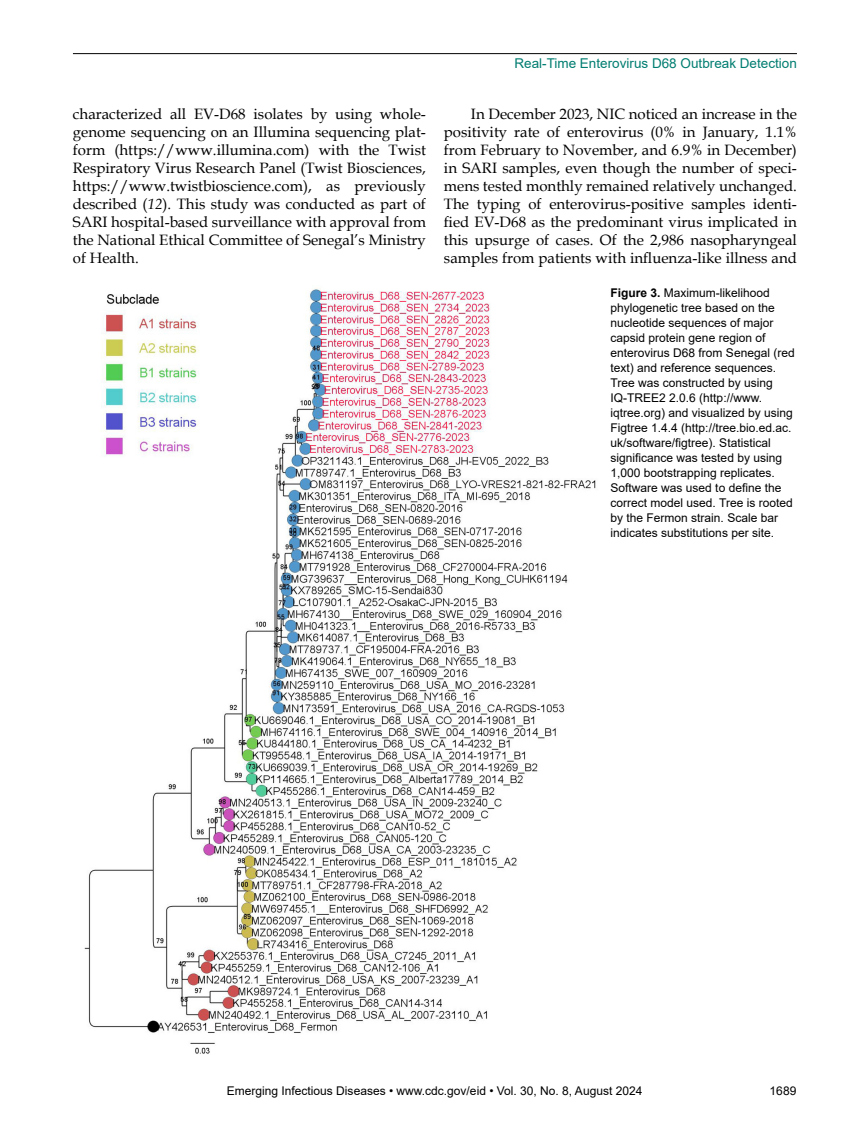
<style>
.page{position:relative;width:851px;height:1134px;background:#fff}
.page>*{position:absolute;margin:0;border:0;box-sizing:border-box;transform-origin:0 0}
.t1{font:15px/18px "Book Antiqua";color:#000;text-align:justify}
.t2{font:13.5px "Arial";color:#007d70}
.t3{font:12px/15px "Arial";color:#000}
.s1{font-style:italic}
.s2{font-weight:700}
</style>
<div class="page">
<hr style="left:73px;top:53px;width:723px;height:1px;background:#000">
<img style="left:84px;top:287px;width:512px;height:767px">
<p class="t2" style="left:514px;top:54px;width:284px">Real-Time Enterovirus D68 Outbreak Detection</p>
<p class="t1" style="left:73px;top:104px;width:354px">characterized all EV-D68 isolates by using whole&shy;genome sequencing on an Illumina sequencing plat&shy;form (https://www.illumina.com) with the Twist Respiratory Virus Research Panel (Twist Biosciences, https://www.twistbioscience.com), as previously described (<span class="s1">12</span>). This study was conducted as part of SARI hospital-based surveillance with approval from the National Ethical Committee of Senegal’s Ministry of Health.</p>
<p class="t1" style="left:444px;top:104px;width:354px;text-indent:27px">In December 2023, NIC noticed an increase in the positivity rate of enterovirus (0% in January, 1.1% from February to November, and 6.9% in December) in SARI samples, even though the number of speci&shy;mens tested monthly remained relatively unchanged.<br>The typing of enterovirus-positive samples identi&shy;fied EV-D68 as the predominant virus implicated in this upsurge of cases. Of the 2,986 nasopharyngeal samples from patients with influenza-like illness and</p>
<p class="t3" style="left:610px;top:285px;width:186px"><span class="s2">Figure 3.</span> Maximum-likelihood phylogenetic tree based on the nucleotide sequences of major capsid protein gene region of enterovirus D68 from Senegal (red text) and reference sequences.<br>Tree was constructed by using<br>IQ-TREE2 2.0.6 (http://www. iqtree.org) and visualized by using<br>Figtree 1.4.4 (http://tree.bio.ed.ac. uk/software/figtree). Statistical significance was tested by using<br>1,000 bootstrapping replicates.<br>Software was used to define the correct model used. Tree is rooted by the Fermon strain. Scale bar indicates substitutions per site.</p>
<p class="t3" style="left:227px;top:1084px;width:417px">Emerging Infectious Diseases • www.cdc.gov/eid • Vol. 30, No. 8, August 2024</p>
<p class="t3" style="left:769px;top:1084px;width:28px">1689</p>
</div>
